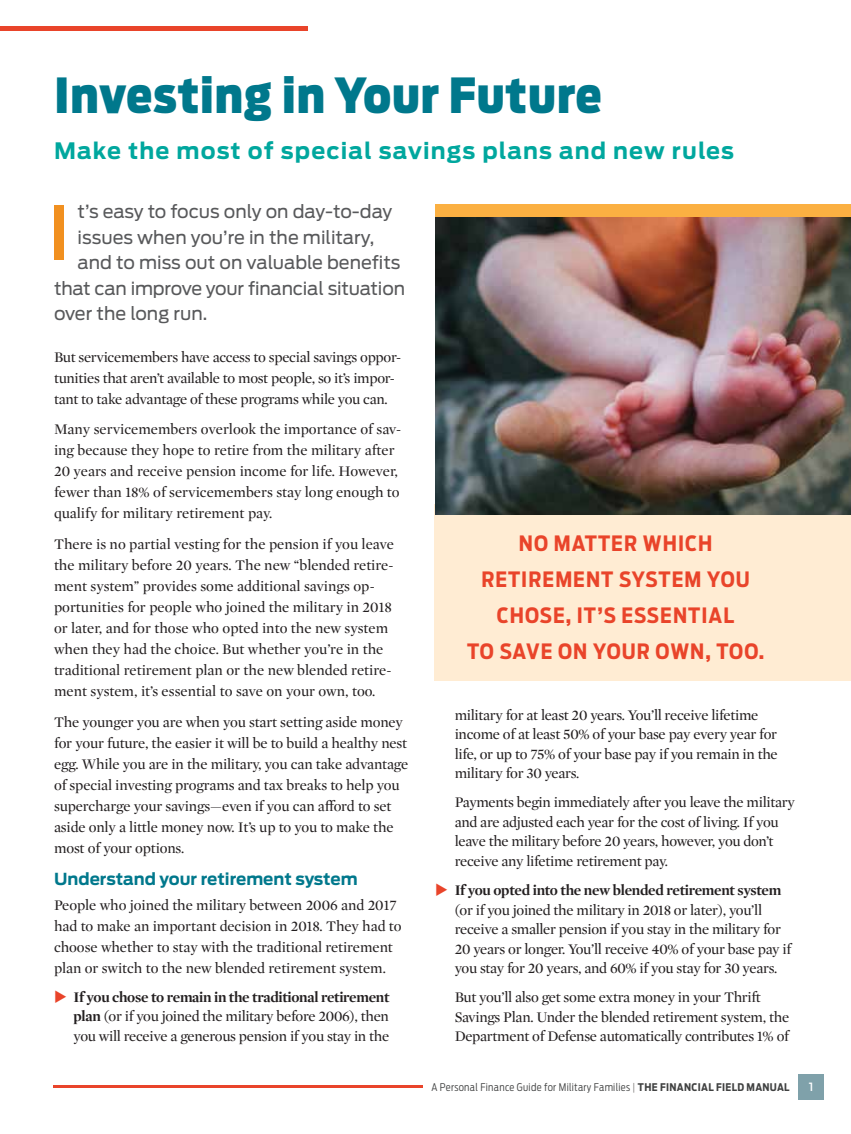
<style>
.page{position:relative;width:851px;height:1134px;background:#fff}
.page>*{position:absolute;margin:0;border:0;box-sizing:border-box;transform-origin:0 0}
.t1{font:78px "Montserrat";color:#f19020}
.t2{font:900 48px "Antenna Cond";letter-spacing:.02em;color:#00788c}
.t3{font:700 22.5px "Antenna";letter-spacing:.05em;color:#00a79e}
.t4{font:700 21px/36px "Antenna Cond";letter-spacing:.05em;color:#e9442a;text-align:center}
.t5{font:18px "Antenna";letter-spacing:-.005em;color:#58595b}
.t6{font:700 16.5px "Antenna";color:#00788c}
.t7{font:15px/21px "Mercury Display";letter-spacing:-.01em;color:#231f20}
.t8{font:12px "Montserrat";color:#fff}
.t9{font:300 10.5px "Antenna Cond";letter-spacing:.03em;color:#404141}
.s1{color:#e9442a}
.s2{font-weight:700}
.s3{color:#8b8887}
</style>
<div class="page">
<div style="left:434px;top:504px;width:416px;height:176px;background:#ffecd3"></div>
<hr style="left:0;top:27px;width:308px;height:4px;background:#e9442a">
<div style="left:435px;top:204px;width:415px;height:310px;background:#fbb042"></div>
<img style="left:435px;top:217px;width:415px;height:297px">
<div style="left:798px;top:1074px;width:25px;height:26px;background:#7fa1aa"></div>
<hr style="left:53px;top:1086px;width:369px;height:2px;background:#e9442a">
<h2 class="t2" style="left:54px;top:67px;width:549px">Investing in Your Future</h2>
<h3 class="t3" style="left:54px;top:137px;width:681px">Make the most of special savings plans and new rules</h3>
<p class="t5" style="left:78px;top:201px;width:316px">t’s easy to focus only on day-to-day</p>
<p class="t5" style="left:78px;top:227px;width:298px">issues when you’re in the military,</p>
<p class="t5" style="left:78px;top:252px;width:324px">and to miss out on valuable benefits</p>
<p class="t5" style="left:54px;top:278px;width:352px">that can improve your financial situation</p>
<p class="t5" style="left:54px;top:303px;width:155px">over the long run.</p>
<p class="t7" style="left:54px;top:346px;width:348px">But servicemembers have access to special savings oppor&shy;tunities that aren’t available to most people, so it’s impor&shy;tant to take advantage of these programs while you can.</p>
<p class="t7" style="left:54px;top:418px;width:348px">Many servicemembers overlook the importance of sav&shy;ing because they hope to retire from the military after 20 years and receive pension income for life. However, fewer than 18% of servicemembers stay long enough to qualify for military retirement pay.</p>
<p class="t7" style="left:54px;top:533px;width:341px">There is no partial vesting for the pension if you leave the military before 20 years. The new “blended retire&shy;ment system” provides some additional savings op&shy;portunities for people who joined the military in 2018 or later, and for those who opted into the new system when they had the choice. But whether you’re in the traditional retirement plan or the new blended retire&shy;ment system, it’s essential to save on your own, too.</p>
<p class="t7" style="left:54px;top:711px;width:356px">The younger you are when you start setting aside money for your future, the easier it will be to build a healthy nest egg. While you are in the military, you can take advantage of special investing programs and tax breaks to help you supercharge your savings—even if you can afford to set aside only a little money now. It’s up to you to make the most of your options.</p>
<p class="t6" style="left:54px;top:869px;width:305px">Understand your retirement system</p>
<p class="t7" style="left:54px;top:894px;width:349px">People who joined the military between 2006 and 2017 had to make an important decision in 2018. They had to choose whether to stay with the traditional retirement plan or switch to the new blended retirement system.</p>
<p class="t7" style="left:74px;top:987px;width:317px;line-height:19.5px;text-align:justify;text-indent:-20px"><span class="s1">◆</span> <span class="s2">If you chose to remain in the traditional retirement plan</span> (or if you joined the military before 2006), then you will receive a generous pension if you stay in the</p>
<h1 class="t1" style="left:46px;top:187px;width:26px">I</h1>
<h3 class="t4" style="left:467px;top:525px;width:298px">NO MATTER WHICH<br>RETIREMENT SYSTEM YOU<br>CHOSE, IT’S ESSENTIAL<br>TO SAVE ON YOUR OWN, TOO.</h3>
<p class="t7" style="left:454px;top:704px;width:324px;line-height:19.5px">military for at least 20 years. You’ll receive lifetime income of at least 50% of your base pay every year for life, or up to 75% of your base pay if you remain in the military for 30 years.</p>
<p class="t7" style="left:454px;top:792px;width:341px;line-height:19.5px">Payments begin immediately after you leave the military and are adjusted each year for the cost of living. If you leave the military before 20 years, however, you don’t receive any lifetime retirement pay.</p>
<p class="t7" style="left:454px;top:880px;width:338px;line-height:19.5px;text-indent:-20px"><span class="s1">◆</span> <span class="s2">If you opted into the new blended retirement system </span>(or if you joined the military in 2018 or later), you’ll receive a smaller pension if you stay in the military for 20 years or longer. You’ll receive 40% of your base pay if you stay for 20 years, and 60% if you stay for 30 years.</p>
<p class="t7" style="left:454px;top:987px;width:336px;line-height:19.5px">But you’ll also get some extra money in your Thrift<br>Savings Plan. Under the blended retirement system, the<br>Department of Defense automatically contributes 1% of</p>
<p class="t9" style="left:431px;top:1081px;width:360px">A Personal Finance Guide for Military Families <span class="s3">|</span> <span class="s2">THE FINANCIAL FIELD MANUAL</span></p>
<p class="t8" style="left:808px;top:1080px;width:6px">1</p>
</div>
